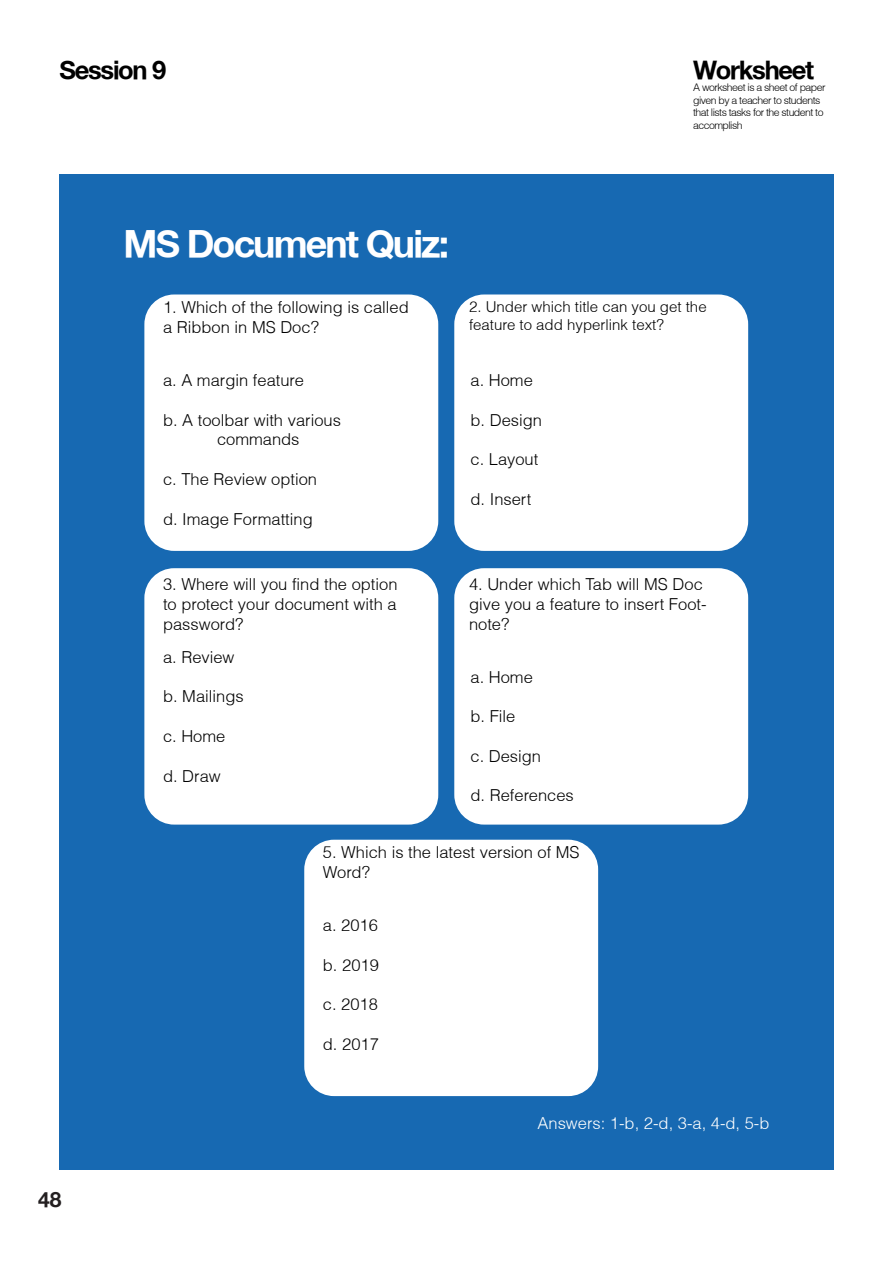
<style>
.page{position:relative;width:893px;height:1263px;background:#fff}
.page>*{position:absolute;margin:0;border:0;box-sizing:border-box;transform-origin:0 0}
.t1{font:700 37.5px "Helvetica Neue";letter-spacing:-.05em;color:#fff}
.t2{font:700 25.5px "Helvetica Neue";letter-spacing:-.05em;color:#000}
.t3{font:700 21px "Helvetica Neue";color:#231f20}
.not_bold_helvetica{font:300 16.5px/19.8px "Helvetica";color:#000}
.not_bold_helvetica-2{font:300 16.5px "Helvetica";color:#fff}
.not_bold_helvetica-3{font:300 15px/18px "Helvetica";color:#000}
.t4{font:300 10.5px/12.6px "Helvetica";letter-spacing:-.05em;color:#000}
</style>
<div class="page">
<div style="left:59px;top:174px;width:774px;height:995px;background:#1769b2"></div>
<div style="left:144px;top:294px;width:294px;height:257px;background:#fff;border-radius:30px"></div>
<div style="left:144px;top:568px;width:294px;height:256px;background:#fff;border-radius:30px"></div>
<div style="left:454px;top:294px;width:294px;height:257px;background:#fff;border-radius:30px"></div>
<div style="left:454px;top:568px;width:294px;height:256px;background:#fff;border-radius:30px"></div>
<div style="left:304px;top:840px;width:294px;height:256px;background:#fff;border-radius:30px"></div>
<p class="t2" style="left:60px;top:54px;width:108px">Session 9</p>
<p class="t2" style="left:693px;top:54px;width:123px">Worksheet</p>
<p class="t4" style="left:693px;top:81px;width:134px">A worksheet is a sheet of paper given by a teacher to students that lists tasks for the student to accomplish</p>
<p class="t1" style="left:124px;top:220px;width:327px">MS Document Quiz:</p>
<p class="not_bold_helvetica" style="left:163px;top:297px;width:247px">1. Which of the following is called a Ribbon in MS Doc?</p>
<p class="not_bold_helvetica" style="left:163px;top:370px;width:142px">a. A margin feature</p>
<p class="not_bold_helvetica" style="left:217px;top:410px;width:125px;text-indent:-54px">b. A toolbar with various commands</p>
<p class="not_bold_helvetica" style="left:163px;top:469px;width:156px">c. The Review option</p>
<p class="not_bold_helvetica" style="left:163px;top:509px;width:151px">d. Image Formatting</p>
<p class="not_bold_helvetica" style="left:163px;top:574px;width:236px;text-align:justify">3. Where will you find the option to protect your document with a password?</p>
<p class="not_bold_helvetica" style="left:163px;top:647px;width:73px">a. Review</p>
<p class="not_bold_helvetica" style="left:163px;top:686px;width:82px">b. Mailings</p>
<p class="not_bold_helvetica" style="left:163px;top:726px;width:64px">c. Home</p>
<p class="not_bold_helvetica" style="left:163px;top:766px;width:59px">d. Draw</p>
<p class="not_bold_helvetica-3" style="left:469px;top:298px;width:239px">2. Under which title can you get the feature to add hyperlink text?</p>
<p class="not_bold_helvetica" style="left:470px;top:370px;width:64px">a. Home</p>
<p class="not_bold_helvetica" style="left:470px;top:410px;width:73px">b. Design</p>
<p class="not_bold_helvetica" style="left:470px;top:449px;width:69px">c. Layout</p>
<p class="not_bold_helvetica" style="left:470px;top:489px;width:62px">d. Insert</p>
<p class="not_bold_helvetica" style="left:469px;top:574px;width:239px">4. Under which Tab will MS Doc give you a feature to insert Foot&shy;note?</p>
<p class="not_bold_helvetica" style="left:470px;top:667px;width:64px">a. Home</p>
<p class="not_bold_helvetica" style="left:470px;top:706px;width:46px">b. File</p>
<p class="not_bold_helvetica" style="left:470px;top:746px;width:72px">c. Design</p>
<p class="not_bold_helvetica" style="left:470px;top:785px;width:105px">d. References</p>
<p class="not_bold_helvetica" style="left:323px;top:842px;width:258px">5. Which is the latest version of MS<br>Word?</p>
<p class="t3" style="left:38px;top:1187px;width:25px">48</p>
<p class="not_bold_helvetica" style="left:323px;top:915px;width:57px">a. 2016</p>
<p class="not_bold_helvetica" style="left:323px;top:955px;width:57px">b. 2019</p>
<p class="not_bold_helvetica" style="left:323px;top:994px;width:57px">c. 2018</p>
<p class="not_bold_helvetica" style="left:323px;top:1034px;width:57px">d. 2017</p>
<p class="not_bold_helvetica-2" style="left:538px;top:1113px;width:233px">Answers: 1-b, 2-d, 3-a, 4-d, 5-b</p>
</div>
